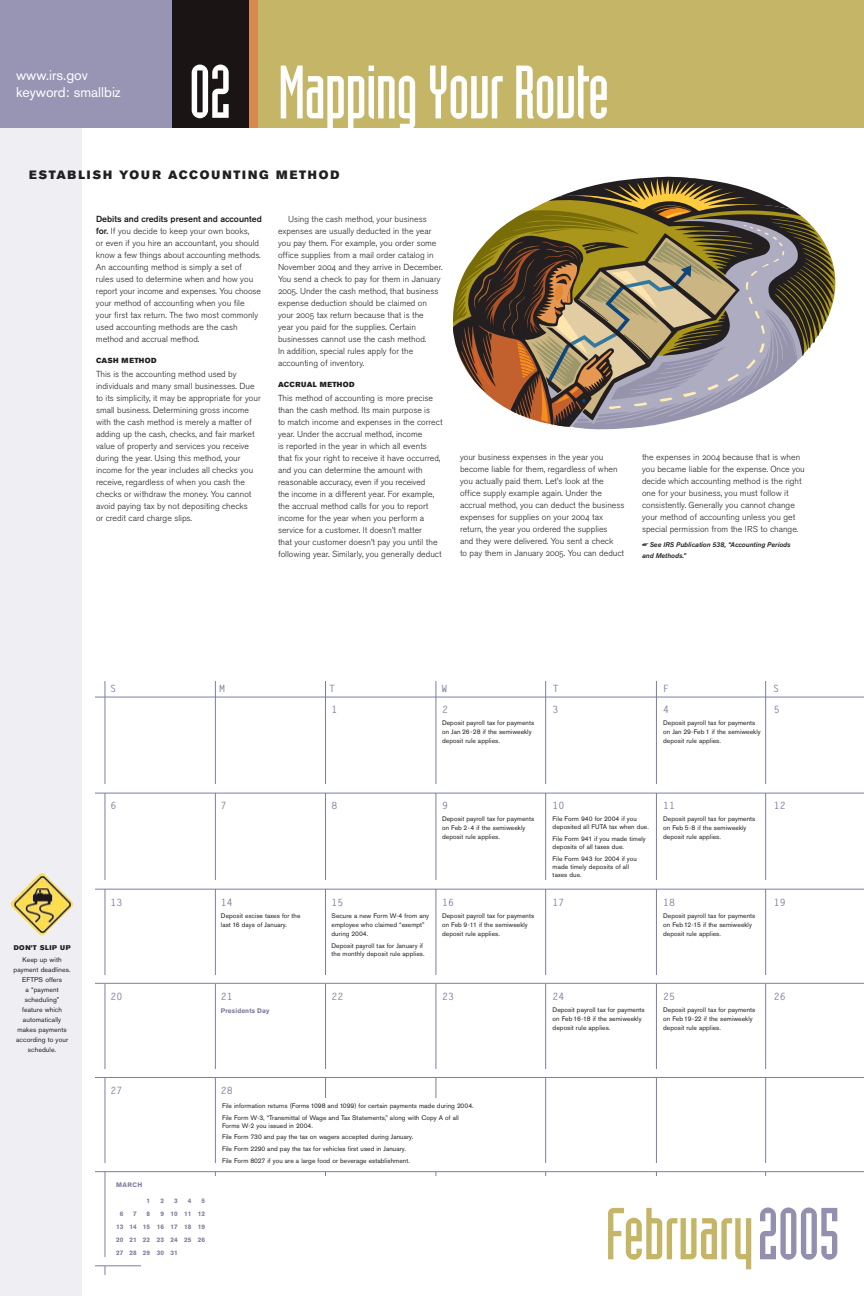
<style>
.page{position:relative;width:864px;height:1296px;background:#fff}
.page>*{position:absolute;margin:0;border:0;box-sizing:border-box;transform-origin:0 0}
.t1{font:74px "Industria Solid";letter-spacing:-.02em;color:#fff}
.t2{font:72px "Industria Solid";letter-spacing:-.01em;color:#c5b667}
.t3{font:14px/17px "Akzidenz Grotesk BE";color:#fff}
.t4{font:12px "Akzidenz Grotesk BE Super";letter-spacing:.15em;color:#231f20}
.t5{font:700 10px "Letter Gothic";color:#7e7ba0}
.t6{font:500 8.8px "Akzidenz Grotesk BE";color:#231f20}
.t7{font:8.7px/12px "Akzidenz Grotesk BE Light Os F";letter-spacing:.005em;color:#231f20}
.t8{font:7.3px "Akzidenz Grotesk BE Super";letter-spacing:.04em;color:#231f20}
.t9{font:6.8px/10px "Akzidenz Grotesk BE";letter-spacing:.01em;color:#231f20;text-align:center}
.t10{font:italic 500 6.8px/10.6px "Akzidenz Grotesk BE";letter-spacing:.005em;color:#231f20}
.t11{font:6.8px "Akzidenz Grotesk BE Super";letter-spacing:.075em;color:#231f20}
.t12{font:6.6px/8.9px "Akzidenz Grotesk BE";letter-spacing:.01em;color:#231f20}
.t13{font:700 6.6px "Akzidenz Grotesk BE";letter-spacing:.01em;color:#7e7ba0}
.t14{font:700 6.5px/13px "Akzidenz Grotesk BE";color:#7e7ba0;text-align:justify}
.s1{font-family:"Akzidenz Grotesk BE";font-weight:500;font-size:8.8px}
.s2{font-family:"Akzidenz Grotesk BE";font-weight:300;font-size:8.5px}
.s3{color:#938faf}
</style>
<div class="page">
<div style="left:0;top:123px;width:82px;height:1173px;background:#eeeef3"></div>
<div style="left:256px;top:0;width:608px;height:128px;background:#c5b667"></div>
<div style="left:0;top:0;width:186px;height:128px;background:#9894b3"></div>
<div style="left:172px;top:0;width:80px;height:128px;background:#1a1415"></div>
<div style="left:249px;top:0;width:9px;height:128px;background:#d68a4f"></div>
<svg style="left:453px;top:177px;width:382px;height:252px"></svg>
<svg style="left:95px;top:697px;width:769px;height:569px"></svg>
<div style="left:141px;top:1176px;width:723px;height:106px;background:#fff"></div>
<div style="left:115px;top:1181px;width:96px;height:77px;background:#fff"></div>
<div style="left:313px;top:1098px;width:147px;height:7px;background:#fff"></div>
<div style="left:221px;top:1102px;width:287px;height:66px;background:#fff"></div>
<img style="left:11px;top:873px;width:62px;height:63px">
<h3 class="t3" style="left:16px;top:68px;width:106px">www.irs.gov keyword: smallbiz</h3>
<h1 class="t1" style="left:189px;top:66px;width:422px">02 Mapping Your Route</h1>
<h3 class="t4" style="left:29px;top:171px;width:312px">ESTABLISH YOUR ACCOUNTING METHOD</h3>
<p class="t6" style="left:96px;top:216px;width:167px">Debits and credits present and accounted</p>
<p class="t7" style="left:96px;top:226px;width:167px"><span class="s1">for.</span> If you decide to keep your own books,<br>or even if you hire an accountant, you should know a few things about accounting methods.<br>An accounting method is simply a set of rules used to determine when and how you report your income and expenses. You choose your method of accounting when you file your first tax return. The two most commonly used accounting methods are the cash method and accrual method.</p>
<p class="t8" style="left:96px;top:358px;width:62px">CASH METHOD</p>
<p class="t7" style="left:96px;top:369px;width:166px">This is the accounting method used by individuals and many small businesses. Due to its simplicity, it may be appropriate for your small business. Determining gross income with the cash method is merely a matter of adding up the cash, checks, and fair market value of property and services you receive during the year. Using this method, your income for the year includes all checks you receive, regardless of when you cash the checks or withdraw the money. You cannot avoid paying tax by not depositing checks<br>or credit card charge slips.</p>
<p class="t7" style="left:278px;top:214px;width:166px;text-indent:10px">Using the cash method, your business expenses are usually deducted in the year you pay them. For example, you order some office supplies from a mail order catalog in November 2004 and they arrive in December.<br>You send a check to pay for them in January 2005. Under the cash method, that business expense deduction should be claimed on your 2005 tax return because that is the<br>year you paid for the supplies. Certain businesses cannot use the cash method.<br>In addition, special rules apply for the accounting of inventory.</p>
<p class="t8" style="left:278px;top:382px;width:78px">ACCRUAL METHOD</p>
<p class="t7" style="left:278px;top:393px;width:166px">This method of accounting is more precise than the cash method. Its main purpose is<br>to match income and expenses in the correct year. Under the accrual method, income<br>is reported in the year in which all events that fix your right to receive it have occurred, and you can determine the amount with reasonable accuracy, even if you received<br>the income in a different year. For example, the accrual method calls for you to report income for the year when you perform a service for a customer. It doesn’t matter<br>that your customer doesn’t pay you until the following year. Similarly, you generally deduct</p>
<p class="t7" style="left:460px;top:452px;width:166px">your business expenses in the year you become liable for them, regardless of when you actually paid them. Let’s look at the office supply example again. Under the accrual method, you can deduct the business expenses for supplies on your 2004 tax return, the year you ordered the supplies<br>and they were delivered. You sent a check<br>to pay them in January 2005. You can deduct</p>
<p class="t7" style="left:642px;top:452px;width:164px">the expenses in 2004 because that is when you became liable for the expense. Once you decide which accounting method is the right one for your business, you must follow it consistently. Generally you cannot change your method of accounting unless you get special permission from the <span class="s2">IRS</span> to change.</p>
<p class="t10" style="left:642px;top:540px;width:150px">☛See IRS Publication 538, “Accounting Periods and Methods.”</p>
<p class="t5" style="left:110px;top:685px;width:7px">S</p>
<p class="t5" style="left:219px;top:685px;width:7px">M</p>
<p class="t5" style="left:329px;top:685px;width:7px">T</p>
<p class="t5" style="left:442px;top:685px;width:7px">W</p>
<p class="t5" style="left:553px;top:685px;width:7px">T</p>
<p class="t5" style="left:663px;top:685px;width:7px">F</p>
<p class="t5" style="left:773px;top:685px;width:7px">S</p>
<p class="t11" style="left:14px;top:945px;width:58px">DON’T SLIP UP</p>
<p class="t9" style="left:14px;top:955px;width:59px">Keep up with payment deadlines.<br>EFTPS offers<br>a “payment scheduling”<br>feature which automatically makes payments according to your schedule.</p>
<p class="t5" style="left:332px;top:706px;width:7px">1</p>
<p class="t5" style="left:442px;top:706px;width:7px">2</p>
<p class="t12" style="left:442px;top:719px;width:94px">Deposit payroll tax for payments on Jan 26-28 if the semiweekly deposit rule applies.</p>
<p class="t5" style="left:553px;top:706px;width:7px">3</p>
<p class="t5" style="left:663px;top:706px;width:7px">4</p>
<p class="t12" style="left:663px;top:719px;width:99px">Deposit payroll tax for payments on Jan 29-Feb 1 if the semiweekly deposit rule applies.</p>
<p class="t5" style="left:774px;top:706px;width:7px">5</p>
<p class="t5" style="left:110px;top:802px;width:7px">6</p>
<p class="t5" style="left:221px;top:802px;width:7px">7</p>
<p class="t5" style="left:332px;top:802px;width:7px">8</p>
<p class="t5" style="left:442px;top:802px;width:7px">9</p>
<p class="t12" style="left:442px;top:815px;width:94px">Deposit payroll tax for payments on Feb 2-4 if the semiweekly deposit rule applies.</p>
<p class="t5" style="left:553px;top:802px;width:13px">10</p>
<p class="t12" style="left:553px;top:816px;width:98px;line-height:8px">File Form 940 for 2004 if you deposited all FUTA tax when due.</p>
<p class="t12" style="left:553px;top:836px;width:95px;line-height:8px">File Form 941 if you made timely deposits of all taxes due.</p>
<p class="t12" style="left:553px;top:856px;width:86px;line-height:8px">File Form 943 for 2004 if you made timely deposits of all taxes due.</p>
<p class="t5" style="left:663px;top:802px;width:13px">11</p>
<p class="t12" style="left:663px;top:815px;width:94px">Deposit payroll tax for payments on Feb 5-8 if the semiweekly deposit rule applies.</p>
<p class="t5" style="left:774px;top:802px;width:13px">12</p>
<p class="t5" style="left:110px;top:899px;width:13px">13</p>
<p class="t5" style="left:221px;top:899px;width:13px">14</p>
<p class="t12" style="left:221px;top:912px;width:81px">Deposit excise taxes for the last 16 days of January.</p>
<p class="t5" style="left:332px;top:899px;width:13px">15</p>
<p class="t12" style="left:332px;top:912px;width:99px">Secure a new Form W-4 from any employee who claimed “exempt” during 2004.</p>
<p class="t12" style="left:332px;top:942px;width:95px">Deposit payroll tax for January if the monthly deposit rule applies.</p>
<p class="t5" style="left:442px;top:899px;width:13px">16</p>
<p class="t12" style="left:442px;top:912px;width:94px">Deposit payroll tax for payments on Feb 9-11 if the semiweekly deposit rule applies.</p>
<p class="t5" style="left:553px;top:899px;width:13px">17</p>
<p class="t5" style="left:663px;top:899px;width:13px">18</p>
<p class="t12" style="left:663px;top:912px;width:94px">Deposit payroll tax for payments on Feb 12-15 if the semiweekly deposit rule applies.</p>
<p class="t5" style="left:774px;top:899px;width:13px">19</p>
<p class="t5" style="left:110px;top:992px;width:13px">20</p>
<p class="t5" style="left:221px;top:992px;width:13px">21</p>
<p class="t13" style="left:221px;top:1008px;width:50px">Presidents Day</p>
<p class="t5" style="left:332px;top:992px;width:13px">22</p>
<p class="t5" style="left:442px;top:992px;width:13px">23</p>
<p class="t5" style="left:553px;top:992px;width:13px">24</p>
<p class="t12" style="left:553px;top:1006px;width:94px">Deposit payroll tax for payments on Feb 16-18 if the semiweekly deposit rule applies.</p>
<p class="t5" style="left:663px;top:992px;width:13px">25</p>
<p class="t12" style="left:663px;top:1006px;width:94px">Deposit payroll tax for payments on Feb 19-22 if the semiweekly deposit rule applies.</p>
<p class="t5" style="left:774px;top:992px;width:13px">26</p>
<p class="t5" style="left:110px;top:1087px;width:13px">27</p>
<p class="t5" style="left:221px;top:1087px;width:13px">28</p>
<p class="t14" style="left:116px;top:1179px;width:27px">MARCH</p>
<p class="t14" style="left:147px;top:1195px;width:5px">1</p>
<p class="t14" style="left:161px;top:1195px;width:5px">2</p>
<p class="t14" style="left:174px;top:1195px;width:5px">3</p>
<p class="t14" style="left:188px;top:1195px;width:5px">4</p>
<p class="t14" style="left:202px;top:1195px;width:5px">5</p>
<p class="t12" style="left:222px;top:1100px;width:253px;line-height:11.9px">File information returns (Forms 1098 and 1099) for certain payments made during 2004.<br>File Form W-3, “Transmittal of Wage and Tax Statements,” along with Copy A of all</p>
<p class="t12" style="left:222px;top:1120px;width:193px;line-height:11.9px">Forms W-2 you issued in 2004.<br>File Form 730 and pay the tax on wagers accepted during January.<br>File Form 2290 and pay the tax for vehicles first used in January.<br>File Form 8027 if you are a large food or beverage establishment.</p>
<p class="t14" style="left:116px;top:1208px;width:90px;text-indent:44px">9 10 11 12<br>13 14 15 16 17 18 19<br>20 21 22 23 24 25 26<br>27 28 29 30 31</p>
<p class="t14" style="left:120px;top:1208px;width:5px">6</p>
<p class="t14" style="left:133px;top:1208px;width:5px">7</p>
<p class="t14" style="left:147px;top:1208px;width:5px">8</p>
<h2 class="t2" style="left:605px;top:1208px;width:236px">February<span class="s3">2005</span></h2>
</div>
